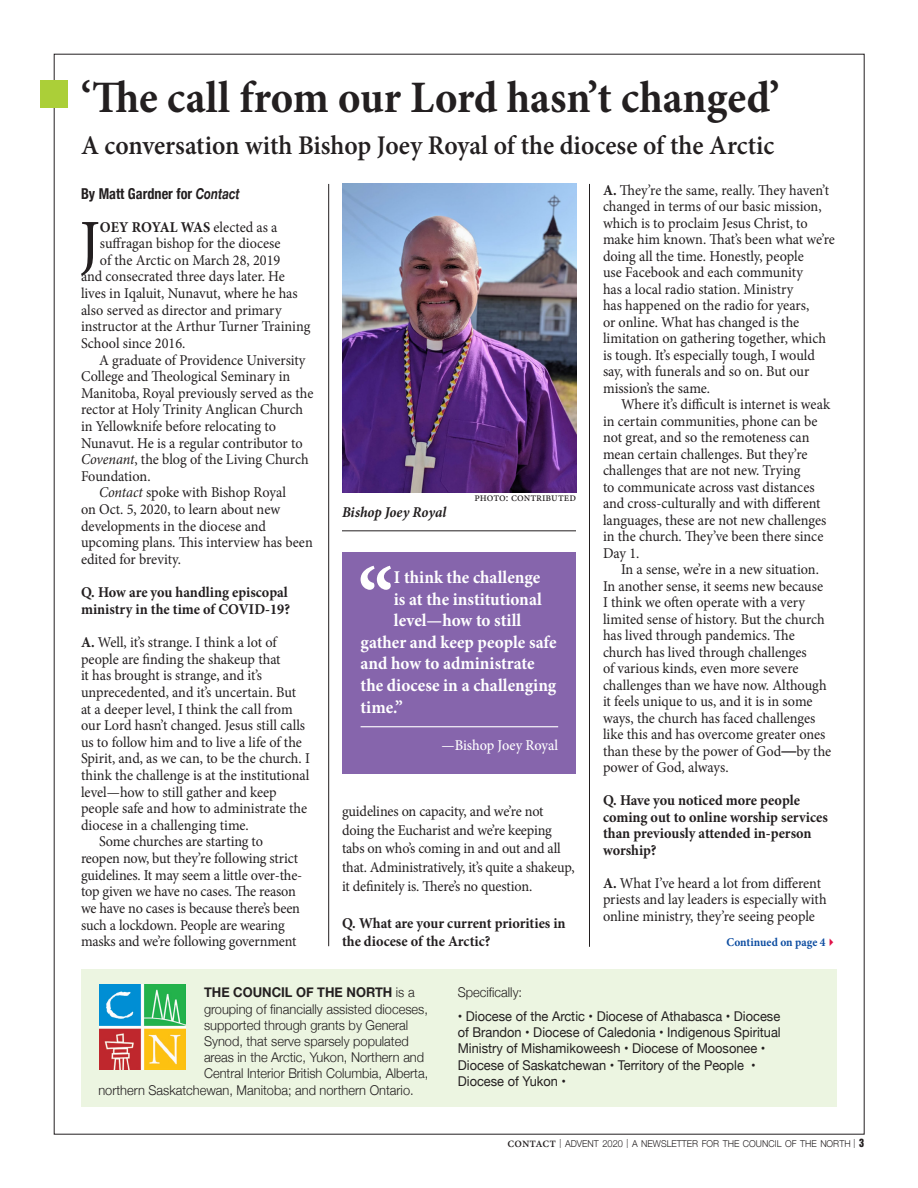
<style>
.page{position:relative;width:918px;height:1188px;background:#fff}
.page>*{position:absolute;margin:0;border:0;box-sizing:border-box;transform-origin:0 0}
.t1{font:700 84.45px "Minion Pro";color:#fff;scale:.95 1}
.Body__no_indent{font:65.7px "Minion Pro";color:#231f20;scale:.95 1}
.Head__24_pt_bold{font:700 45px "Minion Pro";color:#231f20;scale:.95 1}
.Head__24_pt_bold-2{font:600 27px "Minion Pro";color:#231f20;scale:.95 1}
.t2{font:700 18px "Minion Pro";color:#fff;scale:.95 1}
.Body{font:15px/16.5px "Minion Pro";letter-spacing:-.01em;color:#231f20;scale:.95 1}
.Body__no_indent-2{font:15px/16.5px "Minion Pro";letter-spacing:-.005em;color:#231f20;scale:.95 1}
.Body__no_indent-3{font:700 15px/16.5px "Minion Pro";color:#231f20;scale:.95 1}
.byline{font:700 condensed 15px "Helvetica Neue";color:#231f20;scale:.95 1}
.t3{font:500 15px "Minion Pro";letter-spacing:-.005em;color:#fff;scale:.95 1}
.cutline{font:italic 700 15px "Minion Pro";letter-spacing:-.005em;color:#231f20;scale:.95 1}
.Body__no_indent-4{font:300 13.5px "Helvetica Neue";color:#231f20;scale:.95 1}
.Body__no_indent-5{font:13.5px/16.2px "Helvetica Neue";color:#231f20;scale:.95 1}
.Body__no_indent-6{font:700 13.5px "Helvetica Neue";color:#231f20;scale:.95 1}
.Body__no_indent-7{font:700 12px "Minion Pro";color:#0d4da1;scale:.95 1}
.photo_credit{font:12px "Minion Pro";color:#231f20;scale:.95 1}
.t4{font:300 9.45px "Helvetica Neue";color:#231f20;scale:.95 1}
.s1{font-style:italic;font-stretch:normal}
.s2{font-weight:400}
.s3{font-style:italic}
.s4{font-weight:700}
.s5{font-family:"Arial";font-size:15.75px}
.s6{color:#e01249}
.s7{font-weight:300}
.s8{font-family:"Minion Pro";font-weight:500;font-size:13.5px}
.s9{font-size:9.75px}
.s10{font-family:"Helvetica Inserat";font-weight:400;font-size:10.5px}
</style>
<div class="page">
<div style="left:82px;top:969px;width:755px;height:138px;background:#ecf5e1"></div>
<img style="left:99px;top:984px;width:86px;height:86px">
<div style="left:40px;top:80px;width:28px;height:28px;background:#abcf38"></div>
<hr style="left:589px;top:184px;width:1px;height:763px;background:#231f20">
<img style="left:342px;top:184px;width:234px;height:308px">
<hr style="left:342px;top:531px;width:234px;height:1px;background:#231f20">
<hr style="left:328px;top:184px;width:1px;height:762px;background:#231f20">
<div style="left:343px;top:552px;width:233px;height:222px;background:#8665ac"></div>
<hr style="left:361px;top:726px;width:197px;height:1px;background:#fff">
<p class="Head__24_pt_bold" style="left:81px;top:66px;width:737px">‘The call from our Lord hasn’t changed’</p>
<p class="Head__24_pt_bold-2" style="left:81px;top:126px;width:731px">A conversation with Bishop Joey Royal of the diocese of the Arctic</p>
<p class="byline" style="left:81px;top:181px;width:169px">By Matt Gardner for <span class="s1">Contact</span></p>
<p class="Body__no_indent" style="left:79px;top:200px;width:23px">J</p>
<p class="Body__no_indent-3" style="left:100px;top:219px;width:188px">OEY ROYAL WAS <span class="s2">elected as a</span></p>
<p class="Body__no_indent-2" style="left:100px;top:235px;width:192px">suffragan bishop for the diocese</p>
<p class="Body__no_indent-2" style="left:100px;top:252px;width:191px">of the Arctic on March 28, 2019</p>
<p class="Body__no_indent-2" style="left:81px;top:268px;width:216px">and consecrated three days later. He</p>
<p class="Body__no_indent-2" style="left:81px;top:285px;width:230px">lives in Iqaluit, Nunavut, where he has</p>
<p class="Body__no_indent-2" style="left:81px;top:302px;width:213px">also served as director and primary</p>
<p class="Body__no_indent-2" style="left:81px;top:318px;width:243px">instructor at the Arthur Turner Training</p>
<p class="Body__no_indent-2" style="left:81px;top:335px;width:112px">School since 2016.</p>
<p class="Body" style="left:81px;top:351px;width:246px;text-indent:18px">A graduate of Providence University College and Theological Seminary in Manitoba, Royal previously served as the rector at Holy Trinity Anglican Church in Yellowknife before relocating to Nunavut. He is a regular contributor to <span class="s3">Covenant</span>, the blog of the Living Church Foundation.</p>
<p class="Body" style="left:81px;top:484px;width:246px;text-indent:18px"><span class="s3">Contact</span> spoke with Bishop Royal<br>on Oct. 5, 2020, to learn about new developments in the diocese and upcoming plans. This interview has been edited for brevity.</p>
<p class="Body__no_indent-3" style="left:81px;top:584px;width:222px">Q. How are you handling episcopal ministry in the time of COVID-19?</p>
<p class="Body__no_indent-2" style="left:81px;top:634px;width:242px"><span class="s4">A.</span> Well, it’s strange. I think a lot of people are finding the shakeup that<br>it has brought is strange, and it’s unprecedented, and it’s uncertain. But at a deeper level, I think the call from our Lord hasn’t changed. Jesus still calls us to follow him and to live a life of the Spirit, and, as we can, to be the church. I think the challenge is at the institutional level—how to still gather and keep people safe and how to administrate the diocese in a challenging time.</p>
<p class="Body" style="left:81px;top:833px;width:235px;text-indent:18px">Some churches are starting to reopen now, but they’re following strict guidelines. It may seem a little over-the&shy;top given we have no cases. The reason we have no cases is because there’s been such a lockdown. People are wearing masks and we’re following government</p>
<p class="cutline" style="left:342px;top:502px;width:111px">Bishop Joey Royal</p>
<p class="photo_credit" style="left:475px;top:489px;width:108px">photo: contributed</p>
<h1 class="t1" style="left:358px;top:540px;width:39px">“</h1>
<p class="t2" style="left:394px;top:565px;width:156px">I think the challenge</p>
<p class="t2" style="left:394px;top:586px;width:157px">is at the institutional</p>
<p class="t2" style="left:394px;top:608px;width:136px">level—how to still</p>
<p class="t2" style="left:361px;top:629px;width:208px">gather and keep people safe</p>
<p class="t2" style="left:361px;top:651px;width:185px">and how to administrate</p>
<p class="t2" style="left:361px;top:673px;width:208px">the diocese in a challenging</p>
<p class="t2" style="left:361px;top:694px;width:46px">time.”</p>
<p class="t3" style="left:442px;top:735px;width:124px">—Bishop Joey Royal</p>
<p class="Body" style="left:342px;top:802px;width:246px;line-height:18.6px">guidelines on capacity, and we’re not doing the Eucharist and we’re keeping tabs on who’s coming in and out and all that. Administratively, it’s quite a shakeup, it definitely is. There’s no question.</p>
<p class="Body__no_indent-3" style="left:342px;top:913px;width:237px;line-height:18.6px">Q. What are your current priorities in the diocese of the Arctic?</p>
<p class="Body__no_indent-2" style="left:603px;top:182px;width:246px"><span class="s4">A.</span> They’re the same, really. They haven’t changed in terms of our basic mission, which is to proclaim Jesus Christ, to make him known. That’s been what we’re doing all the time. Honestly, people<br>use Facebook and each community<br>has a local radio station. Ministry<br>has happened on the radio for years,<br>or online. What has changed is the limitation on gathering together, which is tough. It’s especially tough, I would say, with funerals and so on. But our mission’s the same.</p>
<p class="Body" style="left:603px;top:396px;width:241px;text-indent:18px">Where it’s difficult is internet is weak in certain communities, phone can be not great, and so the remoteness can mean certain challenges. But they’re challenges that are not new. Trying<br>to communicate across vast distances and cross-culturally and with different languages, these are not new challenges in the church. They’ve been there since Day 1.</p>
<p class="Body" style="left:603px;top:561px;width:242px;text-indent:18px">In a sense, we’re in a new situation.<br>In another sense, it seems new because I think we often operate with a very limited sense of history. But the church has lived through pandemics. The church has lived through challenges<br>of various kinds, even more severe challenges than we have now. Although it feels unique to us, and it is in some ways, the church has faced challenges like this and has overcome greater ones than these by the power of God<span class="s5">—</span>by the power of God, always.</p>
<p class="Body__no_indent-3" style="left:603px;top:792px;width:238px">Q. Have you noticed more people coming out to online worship services than previously attended in-person worship?</p>
<p class="Body__no_indent-2" style="left:603px;top:875px;width:237px"><span class="s4">A.</span> What I’ve heard a lot from different priests and lay leaders is especially with online ministry, they’re seeing people</p>
<p class="Body__no_indent-7" style="left:726px;top:934px;width:118px">Continued on page 4<span class="s6">✔</span></p>
<p class="Body__no_indent-6" style="left:204px;top:982px;width:223px">THE COUNCIL OF THE NORTH <span class="s7">is a</span></p>
<p class="Body__no_indent-4" style="left:204px;top:998px;width:237px">grouping of financially assisted dioceses,</p>
<p class="Body__no_indent-4" style="left:204px;top:1014px;width:217px">supported through grants by General</p>
<p class="Body__no_indent-4" style="left:204px;top:1030px;width:217px">Synod, that serve sparsely populated</p>
<p class="Body__no_indent-4" style="left:204px;top:1047px;width:233px">areas in the Arctic, Yukon, Northern and</p>
<p class="Body__no_indent-4" style="left:204px;top:1063px;width:238px">Central Interior British Columbia, Alberta,</p>
<p class="Body__no_indent-4" style="left:98px;top:1079px;width:333px">northern Saskatchewan, Manitoba; and northern Ontario.</p>
<p class="Body__no_indent-4" style="left:458px;top:982px;width:69px">Specifically:</p>
<p class="Body__no_indent-5" style="left:458px;top:1009px;width:341px">• Diocese of the Arctic • Diocese of Athabasca • Diocese of Brandon • Diocese of Caledonia • Indigenous Spiritual Ministry of Mishamikoweesh • Diocese of Moosonee • Diocese of Saskatchewan • Territory of the People • Diocese of Yukon •</p>
<p class="t4" style="left:508px;top:1136px;width:377px"><span class="s8">contact</span> <sup>|</sup> ADVENT <span class="s9">2020</span> <sup>|</sup> A NEWSLETTER FOR THE COUNCIL OF THE NORTH <sup>|</sup> <span class="s10">3</span></p>
</div>
